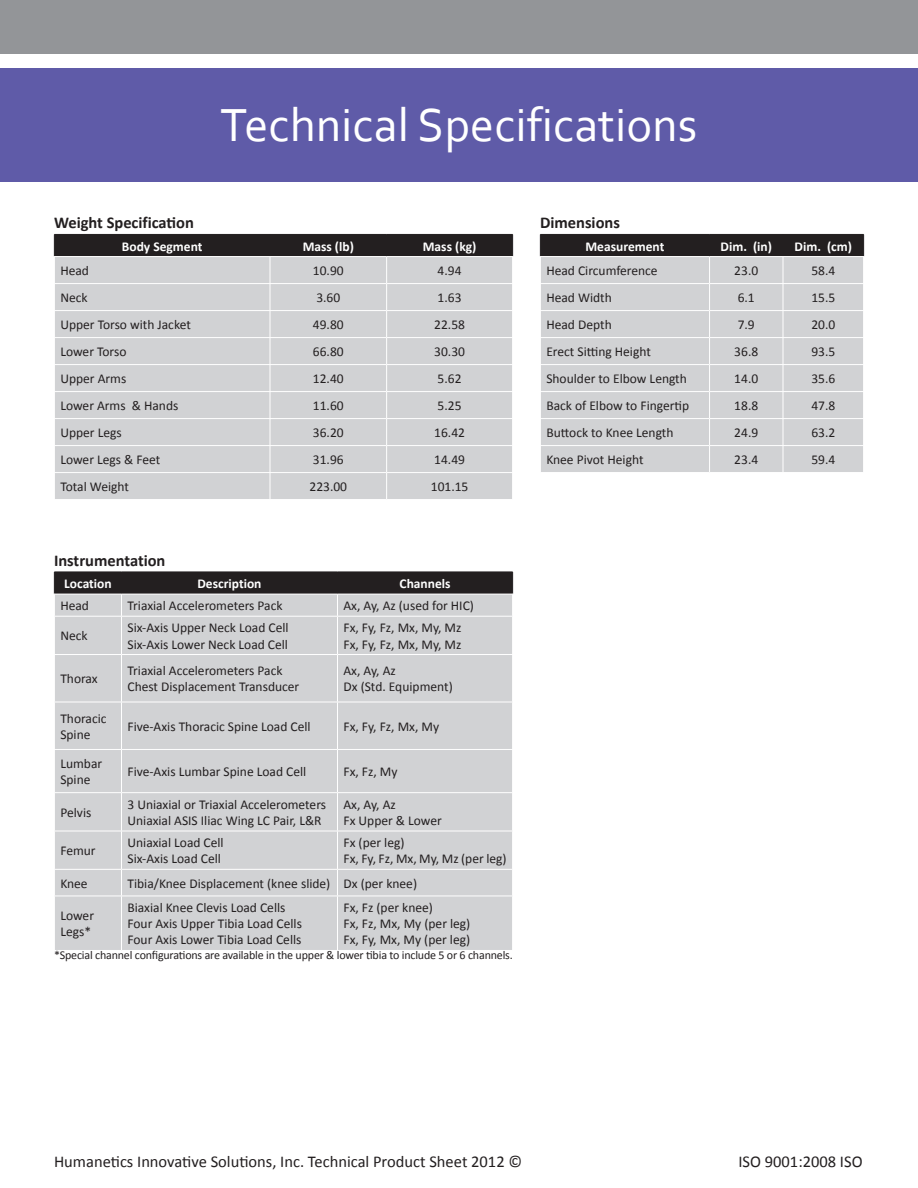
<style>
.page{position:relative;width:918px;height:1188px;background:#fff}
.page>*{position:absolute;margin:0;border:0;box-sizing:border-box;transform-origin:0 0}
.t1{font:48.6px "Corbel";color:#fff}
.t2{font:16.5px "Calibri";color:#231f20}
.t3{font:700 16.5px "Calibri";color:#231f20}
.t4{font:13.5px/16.2px "Calibri";color:#231f20}
.t5{font:700 13.5px "Calibri";color:#fff}
.t6{font:12px "Calibri";letter-spacing:-.015em;color:#231f20}
</style>
<div class="page">
<div style="left:0;top:68px;width:918px;height:114px;background:#5f5ba8"></div>
<div style="left:0;top:0;width:918px;height:54px;background:#939598"></div>
<div style="left:55px;top:617px;width:457px;height:333px;background:#d1d2d4"></div>
<svg style="left:54px;top:572px;width:459px;height:44px;background:#7d7b7d"></svg>
<hr style="left:121px;top:617px;width:1px;height:37px;background:#fff">
<hr style="left:337px;top:617px;width:1px;height:37px;background:#fff">
<hr style="left:54px;top:654px;width:68px;height:1px;background:#fff">
<hr style="left:122px;top:654px;width:216px;height:1px;background:#fff">
<hr style="left:121px;top:655px;width:1px;height:47px;background:#fff">
<hr style="left:338px;top:654px;width:175px;height:1px;background:#fff">
<hr style="left:337px;top:655px;width:1px;height:47px;background:#fff">
<hr style="left:54px;top:702px;width:68px;height:1px;background:#fff">
<hr style="left:122px;top:702px;width:216px;height:1px;background:#fff">
<hr style="left:121px;top:702px;width:1px;height:47px;background:#fff">
<hr style="left:338px;top:702px;width:175px;height:1px;background:#fff">
<hr style="left:337px;top:702px;width:1px;height:47px;background:#fff">
<hr style="left:54px;top:749px;width:68px;height:1px;background:#fff">
<hr style="left:122px;top:749px;width:216px;height:1px;background:#fff">
<hr style="left:121px;top:750px;width:1px;height:42px;background:#fff">
<hr style="left:338px;top:749px;width:175px;height:1px;background:#fff">
<hr style="left:337px;top:750px;width:1px;height:42px;background:#fff">
<hr style="left:54px;top:792px;width:68px;height:1px;background:#fff">
<hr style="left:122px;top:792px;width:216px;height:1px;background:#fff">
<hr style="left:121px;top:793px;width:1px;height:38px;background:#fff">
<hr style="left:338px;top:792px;width:175px;height:1px;background:#fff">
<hr style="left:337px;top:793px;width:1px;height:38px;background:#fff">
<hr style="left:54px;top:831px;width:68px;height:1px;background:#fff">
<hr style="left:122px;top:831px;width:216px;height:1px;background:#fff">
<hr style="left:121px;top:831px;width:1px;height:38px;background:#fff">
<hr style="left:338px;top:831px;width:175px;height:1px;background:#fff">
<hr style="left:337px;top:831px;width:1px;height:38px;background:#fff">
<hr style="left:54px;top:869px;width:68px;height:1px;background:#fff">
<hr style="left:122px;top:869px;width:216px;height:1px;background:#fff">
<svg style="left:121px;top:870px;width:1px;height:26px"></svg>
<hr style="left:338px;top:869px;width:175px;height:1px;background:#fff">
<svg style="left:337px;top:870px;width:1px;height:26px"></svg>
<hr style="left:54px;top:896px;width:68px;height:1px;background:#fff">
<hr style="left:122px;top:896px;width:216px;height:1px;background:#fff">
<hr style="left:121px;top:896px;width:1px;height:54px;background:#fff">
<hr style="left:338px;top:896px;width:175px;height:1px;background:#fff">
<hr style="left:337px;top:896px;width:1px;height:54px;background:#fff">
<svg style="left:54px;top:234px;width:459px;height:265px;background:#c4c5c6"></svg>
<svg style="left:540px;top:234px;width:324px;height:238px;background:#c2c3c5"></svg>
<p class="t1" style="left:220px;top:95px;width:479px">Technical Specifications</p>
<p class="t3" style="left:54px;top:213px;width:141px">Weight Specification</p>
<p class="t5" style="left:122px;top:238px;width:82px">Body Segment</p>
<p class="t5" style="left:303px;top:238px;width:53px">Mass (lb)</p>
<p class="t5" style="left:423px;top:238px;width:55px">Mass (kg)</p>
<p class="t4" style="left:60px;top:262px;width:30px">Head</p>
<p class="t4" style="left:313px;top:262px;width:32px">10.90</p>
<p class="t4" style="left:438px;top:262px;width:25px">4.94</p>
<p class="t4" style="left:60px;top:289px;width:29px">Neck</p>
<p class="t4" style="left:316px;top:289px;width:25px">3.60</p>
<p class="t4" style="left:438px;top:289px;width:25px">1.63</p>
<p class="t4" style="left:60px;top:316px;width:132px">Upper Torso with Jacket</p>
<p class="t4" style="left:313px;top:316px;width:32px">49.80</p>
<p class="t4" style="left:434px;top:316px;width:32px">22.58</p>
<p class="t4" style="left:60px;top:343px;width:68px">Lower Torso</p>
<p class="t4" style="left:313px;top:343px;width:32px">66.80</p>
<p class="t4" style="left:434px;top:343px;width:32px">30.30</p>
<p class="t4" style="left:60px;top:370px;width:67px">Upper Arms</p>
<p class="t4" style="left:313px;top:370px;width:32px">12.40</p>
<p class="t4" style="left:438px;top:370px;width:25px">5.62</p>
<p class="t4" style="left:60px;top:397px;width:120px">Lower Arms &amp; Hands</p>
<p class="t4" style="left:313px;top:397px;width:32px">11.60</p>
<p class="t4" style="left:438px;top:397px;width:25px">5.25</p>
<p class="t4" style="left:60px;top:424px;width:63px">Upper Legs</p>
<p class="t4" style="left:313px;top:424px;width:32px">36.20</p>
<p class="t4" style="left:434px;top:424px;width:32px">16.42</p>
<p class="t4" style="left:60px;top:451px;width:101px">Lower Legs &amp; Feet</p>
<p class="t4" style="left:313px;top:451px;width:32px">31.96</p>
<p class="t4" style="left:434px;top:451px;width:32px">14.49</p>
<p class="t4" style="left:60px;top:478px;width:70px">Total Weight</p>
<p class="t4" style="left:310px;top:478px;width:39px">223.00</p>
<p class="t4" style="left:431px;top:478px;width:39px">101.15</p>
<p class="t3" style="left:54px;top:550px;width:113px">Instrumentation</p>
<p class="t5" style="left:64px;top:575px;width:49px">Location</p>
<p class="t5" style="left:197px;top:575px;width:66px">Description</p>
<p class="t5" style="left:400px;top:575px;width:53px">Channels</p>
<p class="t4" style="left:60px;top:597px;width:30px">Head</p>
<p class="t4" style="left:128px;top:597px;width:157px">Triaxial Accelerometers Pack</p>
<p class="t4" style="left:344px;top:597px;width:132px">Ax, Ay, Az (used for HIC)</p>
<p class="t4" style="left:60px;top:627px;width:29px">Neck</p>
<p class="t4" style="left:128px;top:619px;width:163px">Six-Axis Upper Neck Load Cell</p>
<p class="t4" style="left:128px;top:635px;width:162px">Six-Axis Lower Neck Load Cell</p>
<p class="t4" style="left:344px;top:619px;width:120px">Fx, Fy, Fz, Mx, My, Mz</p>
<p class="t4" style="left:344px;top:635px;width:120px">Fx, Fy, Fz, Mx, My, Mz</p>
<p class="t4" style="left:60px;top:670px;width:39px">Thorax</p>
<p class="t4" style="left:60px;top:709px;width:48px">Thoracic</p>
<p class="t4" style="left:60px;top:726px;width:32px">Spine</p>
<p class="t4" style="left:128px;top:662px;width:157px">Triaxial Accelerometers Pack</p>
<p class="t4" style="left:128px;top:678px;width:173px">Chest Displacement Transducer</p>
<p class="t4" style="left:344px;top:662px;width:54px">Ax, Ay, Az</p>
<p class="t4" style="left:344px;top:678px;width:111px">Dx (Std. Equipment)</p>
<p class="t4" style="left:128px;top:718px;width:185px">Five-Axis Thoracic Spine Load Cell</p>
<p class="t4" style="left:344px;top:718px;width:97px">Fx, Fy, Fz, Mx, My</p>
<p class="t4" style="left:60px;top:755px;width:43px">Lumbar<br>Spine</p>
<p class="t4" style="left:128px;top:763px;width:180px">Five-Axis Lumbar Spine Load Cell</p>
<p class="t4" style="left:344px;top:763px;width:56px">Fx, Fz, My</p>
<p class="t4" style="left:60px;top:804px;width:32px">Pelvis</p>
<p class="t4" style="left:128px;top:796px;width:200px">3 Uniaxial or Triaxial Accelerometers</p>
<p class="t4" style="left:128px;top:812px;width:196px">Uniaxial ASIS Iliac Wing LC Pair, L&amp;R</p>
<p class="t4" style="left:344px;top:796px;width:54px">Ax, Ay, Az</p>
<p class="t4" style="left:344px;top:812px;width:100px">Fx Upper &amp; Lower</p>
<p class="t4" style="left:60px;top:842px;width:37px">Femur</p>
<p class="t4" style="left:128px;top:834px;width:98px">Uniaxial Load Cell</p>
<p class="t4" style="left:128px;top:850px;width:95px">Six-Axis Load Cell</p>
<p class="t4" style="left:344px;top:834px;width:63px">Fx (per leg)</p>
<p class="t4" style="left:344px;top:850px;width:165px">Fx, Fy, Fz, Mx, My, Mz (per leg)</p>
<p class="t4" style="left:60px;top:874px;width:29px">Knee</p>
<p class="t4" style="left:128px;top:874px;width:204px">Tibia/Knee Displacement (knee slide)</p>
<p class="t4" style="left:344px;top:874px;width:75px">Dx (per knee)</p>
<p class="t4" style="left:60px;top:907px;width:35px">Lower<br>Legs*</p>
<p class="t4" style="left:344px;top:899px;width:91px">Fx, Fz (per knee)</p>
<p class="t4" style="left:344px;top:915px;width:128px">Fx, Fz, Mx, My (per leg)</p>
<p class="t4" style="left:344px;top:931px;width:128px">Fx, Fy, Mx, My (per leg)</p>
<p class="t6" style="left:54px;top:948px;width:460px">*Special channel configurations are available in the upper &amp; lower tibia to include 5 or 6 channels.</p>
<p class="t4" style="left:128px;top:899px;width:159px">Biaxial Knee Clevis Load Cells</p>
<p class="t4" style="left:128px;top:915px;width:176px">Four Axis Upper Tibia Load Cells</p>
<p class="t4" style="left:128px;top:931px;width:175px">Four Axis Lower Tibia Load Cells</p>
<p class="t3" style="left:540px;top:213px;width:81px">Dimensions</p>
<p class="t5" style="left:586px;top:238px;width:80px">Measurement</p>
<p class="t5" style="left:721px;top:238px;width:53px">Dim. (in)</p>
<p class="t5" style="left:795px;top:238px;width:59px">Dim. (cm)</p>
<p class="t4" style="left:546px;top:262px;width:113px">Head Circumference</p>
<p class="t4" style="left:734px;top:262px;width:25px">23.0</p>
<p class="t4" style="left:811px;top:262px;width:25px">58.4</p>
<p class="t4" style="left:546px;top:289px;width:67px">Head Width</p>
<p class="t4" style="left:738px;top:289px;width:19px">6.1</p>
<p class="t4" style="left:811px;top:289px;width:25px">15.5</p>
<p class="t4" style="left:546px;top:316px;width:67px">Head Depth</p>
<p class="t4" style="left:738px;top:316px;width:19px">7.9</p>
<p class="t4" style="left:811px;top:316px;width:25px">20.0</p>
<p class="t4" style="left:546px;top:343px;width:106px">Erect Sitting Height</p>
<p class="t4" style="left:734px;top:343px;width:25px">36.8</p>
<p class="t4" style="left:811px;top:343px;width:25px">93.5</p>
<p class="t4" style="left:546px;top:370px;width:142px">Shoulder to Elbow Length</p>
<p class="t4" style="left:734px;top:370px;width:25px">14.0</p>
<p class="t4" style="left:811px;top:370px;width:25px">35.6</p>
<p class="t4" style="left:546px;top:397px;width:144px">Back of Elbow to Fingertip</p>
<p class="t4" style="left:734px;top:397px;width:25px">18.8</p>
<p class="t4" style="left:811px;top:397px;width:25px">47.8</p>
<p class="t4" style="left:546px;top:424px;width:129px">Buttock to Knee Length</p>
<p class="t4" style="left:734px;top:424px;width:25px">24.9</p>
<p class="t4" style="left:811px;top:424px;width:25px">63.2</p>
<p class="t4" style="left:546px;top:451px;width:99px">Knee Pivot Height</p>
<p class="t4" style="left:734px;top:451px;width:25px">23.4</p>
<p class="t4" style="left:811px;top:451px;width:25px">59.4</p>
<p class="t2" style="left:54px;top:1151px;width:470px">Humanetics Innovative Solutions, Inc. Technical Product Sheet 2012 ©</p>
<p class="t2" style="left:739px;top:1151px;width:126px">ISO 9001:2008 ISO</p>
</div>
